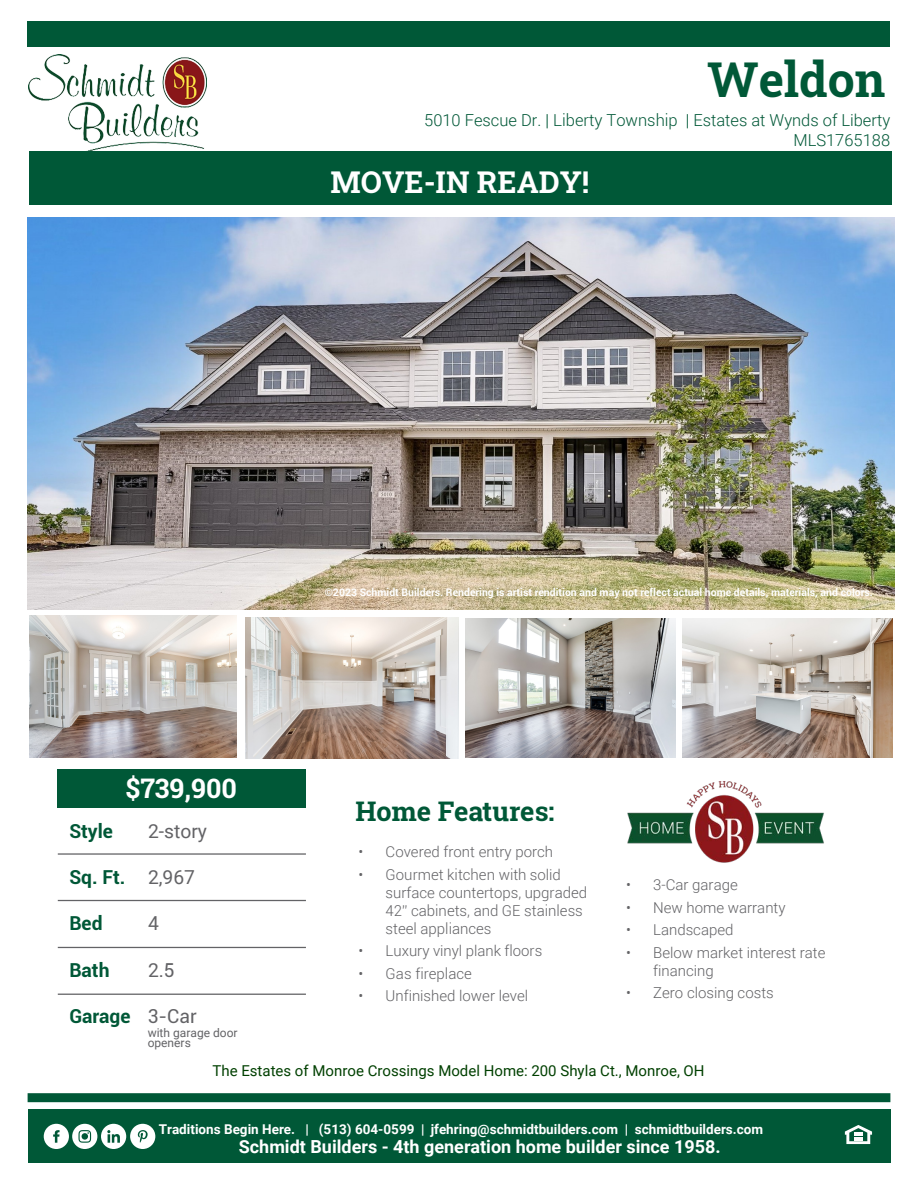
<style>
.page{position:relative;width:918px;height:1188px;background:#fff}
.page>*{position:absolute;margin:0;border:0;box-sizing:border-box;transform-origin:0 0}
.t1{font:700 48px "Roboto Slab";color:#005837}
.t2{font:700 30px "Roboto Slab";color:#fff}
.t3{font:700 27px "Roboto Slab";color:#005837}
.t4{font:700 27px "Roboto Slab";color:#fff}
.t5{font:700 19.2px "Roboto";color:#005837}
.t6{font:19.2px "Roboto";color:#636366}
.t7{font:700 18px "Roboto";color:#fff}
.t8{font:300 16.5px/19.8px "Roboto";color:#005837;text-align:right}
.t9{font:300 15px/18px "Roboto";color:#636366}
.t10{font:15px "Roboto";color:#004000}
.t11{font:700 13.5px "Roboto";color:#fff}
.t12{font:12px/10.5px "Roboto";color:#636366}
.t13{font:700 10.5px "Roboto";color:#fff}
</style>
<div class="page">
<img style="left:28px;top:55px;width:179px;height:96px">
<div style="left:28px;top:21px;width:862px;height:26px;background:#005837"></div>
<div style="left:28px;top:1109px;width:862px;height:54px;background:#005837"></div>
<div style="left:28px;top:1093px;width:862px;height:9px;background:#005837"></div>
<svg style="left:845px;top:1125px;width:27px;height:19px"></svg>
<div style="left:101px;top:1124px;width:25px;height:25px;background:#fff;border-radius:50%"></div>
<svg style="left:107px;top:1130px;width:13px;height:13px"></svg>
<div style="left:130px;top:1124px;width:25px;height:25px;background:#fff;border-radius:50%"></div>
<svg style="left:138px;top:1130px;width:10px;height:13px"></svg>
<div style="left:44px;top:1124px;width:25px;height:25px;background:#fff;border-radius:50%"></div>
<svg style="left:53px;top:1130px;width:7px;height:13px"></svg>
<div style="left:72px;top:1124px;width:25px;height:25px;background:#fff;border-radius:50%"></div>
<svg style="left:78px;top:1130px;width:13px;height:13px"></svg>
<img style="left:28px;top:217px;width:866px;height:393px">
<div style="left:58px;top:769px;width:248px;height:38px;background:#005837"></div>
<hr style="left:58px;top:853px;width:248px;height:2px;background:#636366">
<hr style="left:58px;top:900px;width:248px;height:1px;background:#636366">
<hr style="left:58px;top:947px;width:248px;height:1px;background:#636366">
<hr style="left:58px;top:994px;width:248px;height:1px;background:#636366">
<div style="left:29px;top:151px;width:862px;height:54px;background:#005837"></div>
<img style="left:29px;top:616px;width:208px;height:141px">
<img style="left:245px;top:617px;width:213px;height:141px">
<img style="left:466px;top:618px;width:210px;height:139px">
<img style="left:683px;top:618px;width:210px;height:139px">
<img style="left:627px;top:781px;width:197px;height:82px">
<h1 class="t1" style="left:707px;top:46px;width:180px">Weldon</h1>
<p class="t8" style="left:424px;top:110px;width:467px">5010 Fescue Dr. | Liberty Township | Estates at Wynds of Liberty<br>MLS1765188</p>
<h2 class="t2" style="left:331px;top:161px;width:260px">MOVE-IN READY!</h2>
<h3 class="t4" style="left:126px;top:769px;width:113px">$739,900</h3>
<p class="t5" style="left:69px;top:818px;width:45px">Style</p>
<p class="t5" style="left:69px;top:864px;width:58px">Sq. Ft.</p>
<p class="t5" style="left:69px;top:910px;width:35px">Bed</p>
<p class="t5" style="left:69px;top:956px;width:42px">Bath</p>
<p class="t5" style="left:69px;top:1002px;width:63px">Garage</p>
<p class="t6" style="left:148px;top:818px;width:60px">2-story</p>
<p class="t6" style="left:148px;top:864px;width:49px">2,967</p>
<p class="t6" style="left:148px;top:910px;width:12px">4</p>
<p class="t6" style="left:148px;top:956px;width:28px">2.5</p>
<p class="t6" style="left:148px;top:1003px;width:51px">3-Car</p>
<p class="t12" style="left:148px;top:1027px;width:91px">with garage door openers</p>
<p class="t13" style="left:325px;top:585px;width:550px">©2023 Schmidt Builders. Rendering is artist rendition and may not reflect actual home details, materials, and colors.</p>
<h3 class="t3" style="left:356px;top:793px;width:201px">Home Features:</h3>
<p class="t9" style="left:359px;top:842px;width:196px">• Covered front entry porch</p>
<p class="t9" style="left:386px;top:865px;width:203px;text-indent:-27px">• Gourmet kitchen with solid surface countertops, upgraded<br>42” cabinets, and GE stainless steel appliances</p>
<p class="t9" style="left:359px;top:941px;width:185px">• Luxury vinyl plank floors</p>
<p class="t9" style="left:359px;top:964px;width:115px">• Gas fireplace</p>
<p class="t9" style="left:359px;top:986px;width:171px">• Unfinished lower level</p>
<p class="t9" style="left:626px;top:875px;width:113px">• 3-Car garage</p>
<p class="t9" style="left:626px;top:898px;width:161px">• New home warranty</p>
<p class="t9" style="left:626px;top:920px;width:109px">• Landscaped</p>
<p class="t9" style="left:653px;top:943px;width:174px;text-indent:-27px">• Below market interest rate financing</p>
<p class="t9" style="left:626px;top:983px;width:149px">• Zero closing costs</p>
<p class="t10" style="left:212px;top:1060px;width:494px">The Estates of Monroe Crossings Model Home: 200 Shyla Ct., Monroe, OH</p>
<p class="t11" style="left:159px;top:1119px;width:606px">Traditions Begin Here. | (513) 604-0599 | jfehring@schmidtbuilders.com | schmidtbuilders.com</p>
<p class="t7" style="left:239px;top:1134px;width:483px">Schmidt Builders - 4th generation home builder since 1958.</p>
</div>
